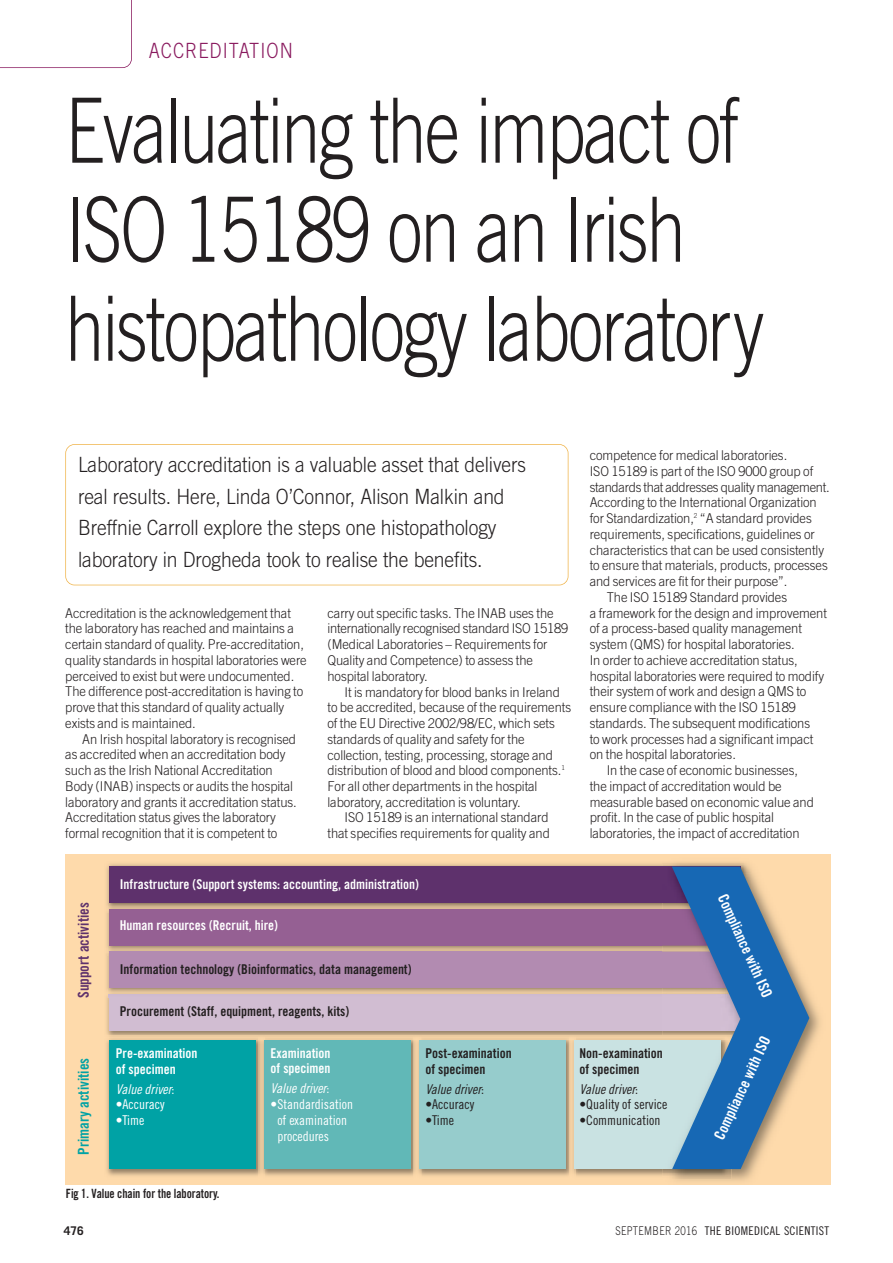
<style>
.page{position:relative;width:893px;height:1263px;background:#fff}
.page>*{position:absolute;margin:0;border:0;box-sizing:border-box;transform-origin:0 0}
.t1{font:300 90px/99px "Trade Gothic";letter-spacing:-.025em;color:#231f20;scale:.78 1}
.t2{font:300 21px/31.5px "Trade Gothic";letter-spacing:-.005em;color:#231f20;scale:.92 1}
.t3{font:300 21px "Trade Gothic";letter-spacing:.055em;color:#89195e;scale:.87 1}
.t4{font:15px "Trade Gothic Bold Cond Twenty";color:#fff}
.t5{font:15px "Trade Gothic Bold Cond Twenty";color:#5e316c}
.t6{font:15px "Trade Gothic Bold Cond Twenty";color:#00a2a5}
.t7{font:300 13.5px/15.8px "Trade Gothic";letter-spacing:-.005em;color:#231f20;scale:.96 1}
.t8{font:13.5px/15.8px "Trade Gothic Bold Cond Twenty";color:#231f20}
.t9{font:13.5px/15.8px "Trade Gothic Bold Cond Twenty";color:#fff}
.t10{font:13.5px/15.8px "Trade Gothic Cond Eighteen";color:#fff}
.t11{font:13.5px "Trade Gothic Cond Eighteen";color:#231f20}
.t12{font:13.5px "Trade Gothic Cond Eighteen Obl";color:#fff}
.t13{font:13.5px "Trade Gothic Cond Eighteen Obl";color:#231f20}
.t14{font:12.75px "Trade Gothic Bold Cond Twenty";letter-spacing:-.005em;color:#231f20;scale:.92 1}
.t15{font:12px "Trade Gothic Cond Eighteen";letter-spacing:.025em;color:#231f20}
.t16{font:700 12px "Trade Gothic";color:#231f20}
.s1{font-family:"Trade Gothic Cond Eighteen"}
.s2{font-family:"Trade Gothic";font-weight:300}
</style>
<div class="page">
<svg style="left:0;top:0;width:132px;height:68px"></svg>
<div style="left:65px;top:444px;width:503px;height:141px;border:2px solid #f0b54d;border-radius:9px"></div>
<div style="left:65px;top:854px;width:766px;height:330px;background:#fedaab"></div>
<img style="left:106px;top:863px;width:556px;height:84px">
<div style="left:109px;top:867px;width:632px;height:36px;background:#5e316c"></div>
<img style="left:106px;top:947px;width:556px;height:88px">
<div style="left:109px;top:994px;width:632px;height:36px;background:#d1bdd2"></div>
<img style="left:106px;top:905px;width:556px;height:7px">
<div style="left:109px;top:909px;width:632px;height:36px;background:#956093"></div>
<img style="left:106px;top:989px;width:556px;height:9px">
<img style="left:109px;top:994px;width:553px;height:4px">
<div style="left:109px;top:952px;width:632px;height:36px;background:#b28bb1"></div>
<img style="left:106px;top:1035px;width:556px;height:141px">
<div style="left:109px;top:1040px;width:146px;height:129px;background:#00a2a5"></div>
<img style="left:259px;top:1040px;width:6px;height:136px">
<svg style="left:259px;top:1035px;width:6px;height:5px"></svg>
<div style="left:264px;top:1040px;width:147px;height:129px;background:#61b8b7"></div>
<img style="left:413px;top:1040px;width:8px;height:136px">
<svg style="left:413px;top:1035px;width:8px;height:5px"></svg>
<div style="left:419px;top:1040px;width:147px;height:129px;background:#96cccc"></div>
<img style="left:569px;top:1040px;width:6px;height:136px">
<svg style="left:569px;top:1035px;width:6px;height:5px"></svg>
<div style="left:574px;top:1040px;width:147px;height:129px;background:#c9e2e2"></div>
<img style="left:662px;top:862px;width:158px;height:319px">
<img style="left:662px;top:867px;width:10px;height:36px">
<img style="left:662px;top:994px;width:10px;height:36px">
<img style="left:662px;top:909px;width:10px;height:36px">
<img style="left:662px;top:952px;width:10px;height:36px">
<img style="left:662px;top:1040px;width:10px;height:129px">
<svg style="left:672px;top:867px;width:137px;height:302px"></svg>
<h2 class="t3" style="left:149px;top:42px;width:167px">ACCREDITATION</h2>
<h1 class="t1" style="left:65px;top:89px;width:898px">Evaluating the impact of<br>ISO 15189 on an Irish histopathology laboratory</h1>
<h2 class="t2" style="left:78px;top:451px;width:488px">Laboratory accreditation is a valuable asset that delivers real results. Here, Linda O’Connor, Alison Malkin and Breffnie Carroll explore the steps one histopathology laboratory in Drogheda took to realise the benefits.</h2>
<p class="t7" style="left:65px;top:606px;width:253px">Accreditation is the acknowledgement that the laboratory has reached and maintains a certain standard of quality. Pre-accreditation, quality standards in hospital laboratories were perceived to exist but were undocumented.<br>The difference post-accreditation is having to prove that this standard of quality actually exists and is maintained.</p>
<p class="t7" style="left:65px;top:732px;width:243px;text-indent:17px">An Irish hospital laboratory is recognised as accredited when an accreditation body such as the Irish National Accreditation Body (INAB) inspects or audits the hospital laboratory and grants it accreditation status.<br>Accreditation status gives the laboratory formal recognition that it is competent to</p>
<p class="t7" style="left:327px;top:606px;width:252px">carry out specific tasks. The INAB uses the internationally recognised standard ISO 15189 (Medical Laboratories – Requirements for Quality and Competence) to assess the hospital laboratory.</p>
<p class="t7" style="left:344px;top:685px;width:226px">It is mandatory for blood banks in Ireland</p>
<p class="t7" style="left:327px;top:701px;width:255px">to be accredited, because of the requirements</p>
<p class="t7" style="left:327px;top:716px;width:238px">of the EU Directive 2002/98/EC, which sets</p>
<p class="t7" style="left:327px;top:732px;width:207px">standards of quality and safety for the</p>
<p class="t7" style="left:327px;top:748px;width:236px">collection, testing, processing, storage and</p>
<p class="t7" style="left:327px;top:764px;width:249px">distribution of blood and blood components.<sup>1</sup></p>
<p class="t7" style="left:327px;top:779px;width:220px">For all other departments in the hospital</p>
<p class="t7" style="left:327px;top:795px;width:203px">laboratory, accreditation is voluntary.</p>
<p class="t7" style="left:344px;top:811px;width:214px">ISO 15189 is an international standard</p>
<p class="t7" style="left:327px;top:827px;width:233px">that specifies requirements for quality and</p>
<p class="t7" style="left:590px;top:449px;width:207px">competence for medical laboratories.</p>
<p class="t7" style="left:590px;top:464px;width:234px">ISO 15189 is part of the ISO 9000 group of</p>
<p class="t7" style="left:590px;top:480px;width:251px">standards that addresses quality management.</p>
<p class="t7" style="left:590px;top:496px;width:238px">According to the International Organization</p>
<p class="t7" style="left:590px;top:512px;width:233px">for Standardization,<sup>2</sup> “A standard provides</p>
<p class="t7" style="left:590px;top:527px;width:236px">requirements, specifications, guidelines or</p>
<p class="t7" style="left:590px;top:543px;width:246px">characteristics that can be used consistently</p>
<p class="t7" style="left:590px;top:559px;width:249px">to ensure that materials, products, processes</p>
<p class="t7" style="left:590px;top:575px;width:208px">and services are fit for their purpose”.</p>
<p class="t7" style="left:607px;top:590px;width:189px">The ISO 15189 Standard provides</p>
<p class="t7" style="left:590px;top:606px;width:249px">a framework for the design and improvement</p>
<p class="t7" style="left:590px;top:622px;width:223px">of a process-based quality management</p>
<p class="t7" style="left:590px;top:638px;width:215px">system (QMS) for hospital laboratories.</p>
<p class="t7" style="left:590px;top:653px;width:218px">In order to achieve accreditation status,</p>
<p class="t7" style="left:590px;top:669px;width:246px">hospital laboratories were required to modify</p>
<p class="t7" style="left:590px;top:685px;width:227px">their system of work and design a QMS to</p>
<p class="t7" style="left:590px;top:701px;width:216px">ensure compliance with the ISO 15189</p>
<p class="t7" style="left:590px;top:716px;width:231px">standards. The subsequent modifications</p>
<p class="t7" style="left:590px;top:732px;width:234px">to work processes had a significant impact</p>
<p class="t7" style="left:590px;top:748px;width:154px">on the hospital laboratories.</p>
<p class="t7" style="left:607px;top:764px;width:201px">In the case of economic businesses,</p>
<p class="t7" style="left:590px;top:779px;width:201px">the impact of accreditation would be</p>
<p class="t7" style="left:590px;top:795px;width:235px">measurable based on economic value and</p>
<p class="t7" style="left:590px;top:811px;width:193px">profit. In the case of public hospital</p>
<p class="t7" style="left:590px;top:827px;width:220px">laboratories, the impact of accreditation</p>
<p class="t5" style="left:78px;top:998px;width:97px;rotate:-90deg">Support activities</p>
<p class="t6" style="left:78px;top:1154px;width:98px;rotate:-90deg">Primary activities</p>
<p class="t9" style="left:120px;top:877px;width:301px">Infrastructure (Support systems: accounting, administration)</p>
<p class="t9" style="left:120px;top:918px;width:160px">Human resources (Recruit, hire)</p>
<p class="t8" style="left:120px;top:962px;width:293px">Information technology (Bioinformatics, data management)</p>
<p class="t8" style="left:120px;top:1005px;width:231px">Procurement (Staff, equipment, reagents, kits)</p>
<p class="t9" style="left:116px;top:1046px;width:83px">Pre-examination of specimen</p>
<p class="t12" style="left:116px;top:1084px;width:60px">Value driver<span class="s1">:</span></p>
<p class="t10" style="left:116px;top:1098px;width:50px">•Accuracy</p>
<p class="t10" style="left:116px;top:1113px;width:30px">•Time</p>
<p class="t9" style="left:271px;top:1046px;width:61px">Examination of specimen</p>
<p class="t12" style="left:271px;top:1084px;width:60px">Value driver<span class="s1">:</span></p>
<p class="t10" style="left:277px;top:1097px;width:77px;text-indent:-7px">•Standardisation of examination procedures</p>
<p class="t8" style="left:425px;top:1046px;width:88px">Post-examination of specimen</p>
<p class="t13" style="left:425px;top:1084px;width:60px">Value driver<span class="s1">:</span></p>
<p class="t11" style="left:425px;top:1099px;width:50px">•Accuracy</p>
<p class="t11" style="left:425px;top:1115px;width:30px">•Time</p>
<p class="t14" style="left:66px;top:1189px;width:169px">Fig 1. Value chain for the laboratory.</p>
<p class="t8" style="left:580px;top:1046px;width:85px">Non-examination of specimen</p>
<p class="t13" style="left:580px;top:1084px;width:60px">Value driver<span class="s1">:</span></p>
<p class="t11" style="left:580px;top:1099px;width:89px">•Quality of service</p>
<p class="t11" style="left:580px;top:1115px;width:82px">•Communication</p>
<p class="t4" style="left:727px;top:892px;width:113px;rotate:66deg">Compliance with ISO</p>
<p class="t4" style="left:714px;top:1136px;width:113px;rotate:-65deg">Compliance with ISO</p>
<p class="t16" style="left:64px;top:1226px;width:22px">476</p>
<p class="t15" style="left:615px;top:1226px;width:215px"><span class="s2">SEPTEMBER 2016</span> THE BIOMEDICAL SCIENTIST</p>
</div>
